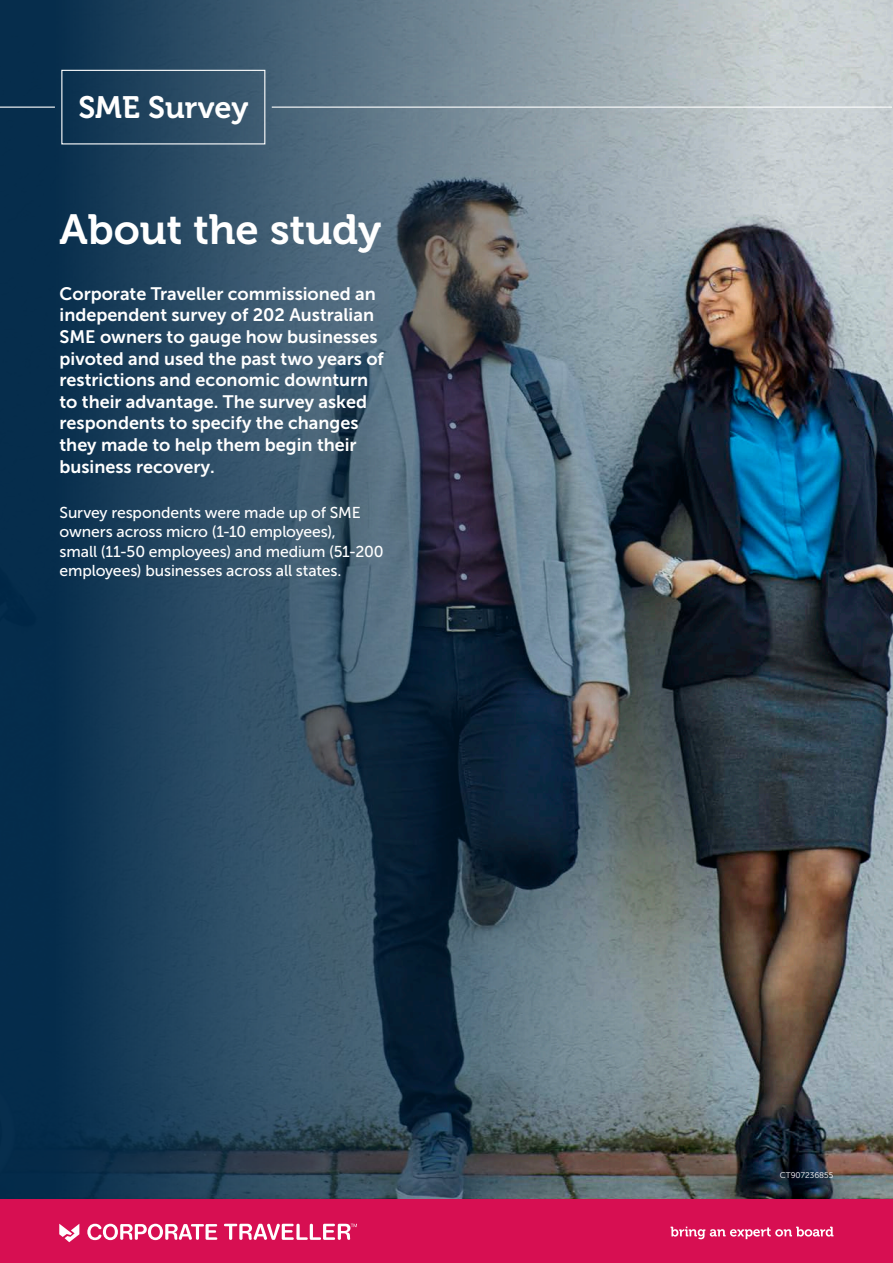
<style>
.page{position:relative;width:893px;height:1263px;background:#fff}
.page>*{position:absolute;margin:0;border:0;box-sizing:border-box;transform-origin:0 0}
.H0_-_Heading_-_Water{font:42px "Museo 700";color:#fff}
.t1{font:30.9px "Museo 700";color:#fff}
.Sunhead_reg_rev{font:18px/21.6px "Museo Sans 700";color:#fff}
.Intro_Text_-_White{font:15.75px/19.5px "Museo Sans 500";letter-spacing:-.005em;color:#fff}
.t2{font:8.25px "Museo Sans 300";color:#fff}
</style>
<div class="page">
<img style="left:850px;top:0;width:43px;height:1199px">
<img style="left:0;top:0;width:850px;height:1199px">
<div style="left:0;top:1199px;width:893px;height:64px;background:#d70f52"></div>
<svg style="left:87px;top:1224px;width:130px;height:16px"></svg>
<svg style="left:224px;top:1224px;width:133px;height:16px"></svg>
<svg style="left:59px;top:1224px;width:20px;height:18px"></svg>
<svg style="left:671px;top:1226px;width:162px;height:13px"></svg>
<hr style="left:272px;top:107px;width:620px;height:1px;background:#fff">
<hr style="left:0;top:107px;width:55px;height:1px;background:#fff">
<div style="left:61px;top:70px;width:204px;height:74px;border:1px solid #fff"></div>
<h2 class="t1" style="left:78px;top:91px;width:172px">SME Survey</h2>
<p class="H0_-_Heading_-_Water" style="left:60px;top:206px;width:323px">About the study</p>
<p class="Sunhead_reg_rev" style="left:60px;top:283px;width:326px">Corporate Traveller commissioned an independent survey of 202 Australian SME owners to gauge how businesses pivoted and used the past two years of restrictions and economic downturn to their advantage. The survey asked respondents to specify the changes they made to help them begin their business recovery.</p>
<p class="Intro_Text_-_White" style="left:60px;top:502px;width:326px">Survey respondents were made up of SME owners across micro (1-10 employees),<br>small (11-50 employees) and medium (51-200 employees) businesses across all states.</p>
<p class="t2" style="left:780px;top:1171px;width:55px">CT907236855</p>
</div>
